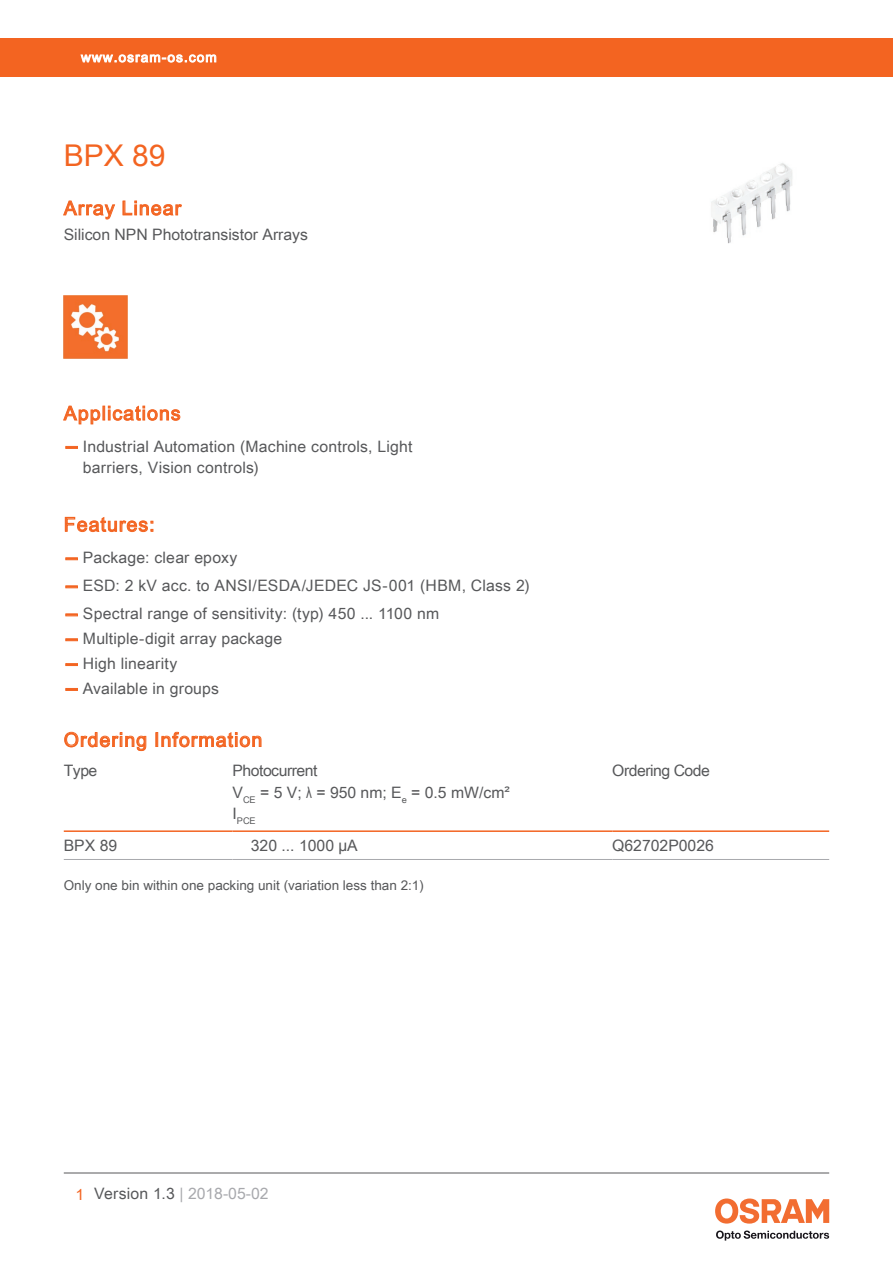
<style>
.page{position:relative;width:893px;height:1263px;background:#fff}
.page>*{position:absolute;margin:0;border:0;box-sizing:border-box;transform-origin:0 0}
.t1{font:30px "Arial Unicode MS";color:#f36421}
.t2{font:19.5px "Arial Unicode MS";letter-spacing:.055em;color:#f36421}
.t3{font:15.75px/21px "Arial Unicode MS";letter-spacing:.01em;color:#57585a}
.t4{font:15.75px "Arial Unicode MS";letter-spacing:-.03em;color:#57585a}
.t5{font:15.75px "Arial Unicode MS";color:#a8a9ad}
.t6{font:13.5px "Arial Unicode MS";color:#57585a}
.t7{font:13.5px "Arial Unicode MS";letter-spacing:.085em;color:#fff}
.t8{font:9.15px "Arial Unicode MS";color:#57585a}
.s1{font-family:"Helvetica Neue LT Pro";font-weight:700;color:#f36421}
.s2{font-family:"Arial"}
.s3{color:#f36421}
.s4{color:#57585a}
</style>
<div class="page">
<hr style="left:64px;top:1173px;width:765px;height:1px;background:#57585a">
<svg style="left:716px;top:1230px;width:113px;height:10px"></svg>
<svg style="left:715px;top:1198px;width:114px;height:25px"></svg>
<div style="left:0;top:38px;width:893px;height:39px;background:#f36421"></div>
<svg style="left:80px;top:54px;width:137px;height:9px"></svg>
<img style="left:711px;top:163px;width:82px;height:81px">
<svg style="left:63px;top:200px;width:53px;height:20px"></svg>
<svg style="left:122px;top:200px;width:60px;height:16px"></svg>
<img style="left:64px;top:295px;width:63px;height:64px">
<svg style="left:63px;top:405px;width:118px;height:20px"></svg>
<svg style="left:66px;top:446px;width:11px;height:2px"></svg>
<svg style="left:65px;top:516px;width:88px;height:16px"></svg>
<svg style="left:66px;top:558px;width:11px;height:2px"></svg>
<svg style="left:66px;top:586px;width:11px;height:2px"></svg>
<svg style="left:66px;top:614px;width:11px;height:2px"></svg>
<svg style="left:66px;top:639px;width:11px;height:2px"></svg>
<svg style="left:66px;top:688px;width:11px;height:2px"></svg>
<hr style="left:64px;top:830px;width:169px;height:2px;background:#f36421">
<hr style="left:233px;top:830px;width:379px;height:2px;background:#f36421">
<hr style="left:612px;top:830px;width:217px;height:2px;background:#f36421">
<hr style="left:64px;top:859px;width:169px;height:1px;background:#a8a9ad">
<hr style="left:233px;top:859px;width:379px;height:1px;background:#a8a9ad">
<hr style="left:612px;top:859px;width:217px;height:1px;background:#a8a9ad">
<svg style="left:64px;top:731px;width:83px;height:20px"></svg>
<div style="left:155px;top:732px;width:3px;height:15px;border:1px solid #f36421"></div>
<svg style="left:161px;top:731px;width:101px;height:17px"></svg>
<p class="t7" style="left:81px;top:47px;width:137px">www.osram-os.com</p>
<h1 class="t1" style="left:64px;top:134px;width:103px">BPX 89</h1>
<p class="t2" style="left:64px;top:194px;width:119px">Array Linear</p>
<p class="t3" style="left:64px;top:224px;width:246px">Silicon NPN Phototransistor Arrays</p>
<p class="t2" style="left:64px;top:399px;width:118px">Applications</p>
<p class="t3" style="left:83px;top:435px;width:331px;text-indent:-19px"><span class="s1">—</span> Industrial Automation (Machine controls, Light barriers, Vision controls)</p>
<p class="t2" style="left:64px;top:510px;width:92px">Features:</p>
<p class="t3" style="left:64px;top:547px;width:175px"><span class="s1">—</span> Package: clear epoxy</p>
<p class="t3" style="left:64px;top:575px;width:468px"><span class="s1">—</span> ESD: 2 kV acc. to ANSI/ESDA/JEDEC JS-001 (HBM, Class 2)</p>
<p class="t3" style="left:64px;top:603px;width:377px"><span class="s1">—</span> Spectral range of sensitivity: (typ) 450 ... 1100 nm</p>
<p class="t3" style="left:64px;top:628px;width:220px"><span class="s1">—</span> Multiple-digit array package</p>
<p class="t3" style="left:64px;top:652px;width:115px"><span class="s1">—</span> High linearity</p>
<p class="t3" style="left:64px;top:677px;width:157px"><span class="s1">—</span> Available in groups</p>
<p class="t2" style="left:64px;top:725px;width:200px">Ordering Information</p>
<p class="t3" style="left:64px;top:760px;width:35px">Type</p>
<p class="t4" style="left:232px;top:759px;width:86px">Photocurrent</p>
<p class="t4" style="left:612px;top:759px;width:99px">Ordering Code</p>
<p class="t3" style="left:232px;top:781px;width:279px">V<sub>CE</sub> = 5 V; <span class="s2">λ</span> = 950 nm; E<sub>e</sub> = 0.5 mW/cm²</p>
<p class="t8" style="left:233px;top:814px;width:25px"><sup>I</sup>PCE</p>
<p class="t3" style="left:64px;top:834px;width:55px">BPX 89</p>
<p class="t3" style="left:251px;top:834px;width:108px">320 ... 1000 µA</p>
<p class="t3" style="left:612px;top:834px;width:103px">Q62702P0026</p>
<p class="t6" style="left:64px;top:876px;width:362px">Only one bin within one packing unit (variation less than 2:1)</p>
<p class="t5" style="left:76px;top:1182px;width:194px"><span class="s3">1</span> <span class="s4">Version 1.3</span> | 2018-05-02</p>
</div>
